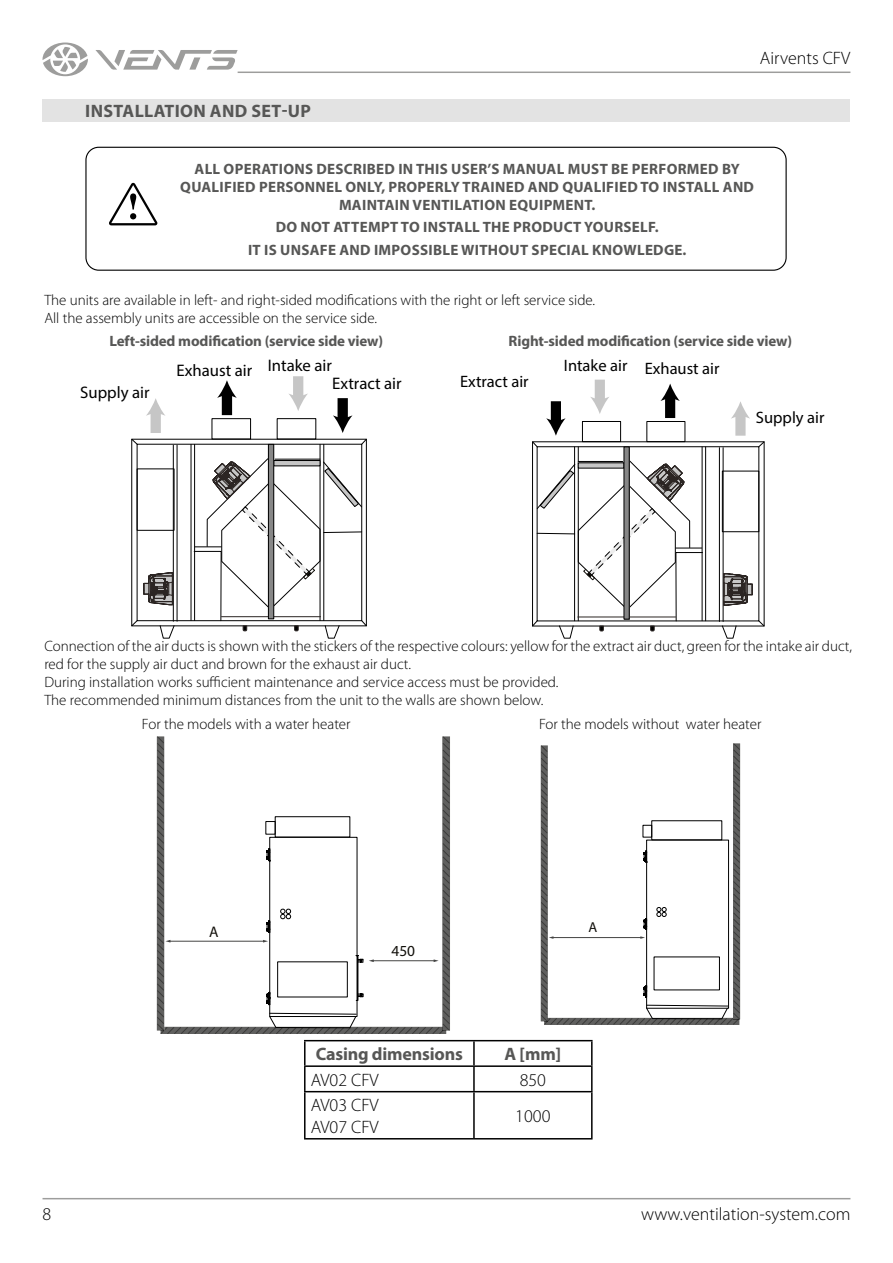
<style>
.page{position:relative;width:893px;height:1263px;background:#fff}
.page>*{position:absolute;margin:0;border:0;box-sizing:border-box;transform-origin:0 0}
.t1{font:300 18px/21.6px "Myriad Pro";color:#000}
.t2{font:700 18px "Myriad Pro";letter-spacing:.02em;color:#575756}
.t3{font:700 18px "Myriad Pro";letter-spacing:-.01em;color:#575756}
.t4{font:16.8px "Myriad Pro";color:#000}
.t5{font:16.5px "Myriad Pro";color:#000}
.t6{font:15.45px "Myriad Pro";color:#12100b}
.t7{font:300 15px/18px "Myriad Pro";color:#000}
.t8{font:700 15px/18px "Myriad Pro";letter-spacing:.02em;color:#575756;text-align:center}
.t9{font:700 15px "Myriad Pro";letter-spacing:-.01em;color:#575756}
.t10{font:14.4px "Myriad Pro";color:#12100b}
</style>
<div class="page">
<hr style="left:43px;top:1198px;width:807px;height:1px;background:#9d9d9c">
<hr style="left:238px;top:72px;width:612px;height:1px;background:#9d9d9c">
<svg style="left:95px;top:50px;width:143px;height:20px"></svg>
<svg style="left:43px;top:43px;width:45px;height:33px"></svg>
<div style="left:43px;top:100px;width:807px;height:22px;background:#e3e3e3"></div>
<div style="left:293px;top:376px;width:10px;height:23px;background:#c6c6c6"></div>
<div style="left:151px;top:411px;width:10px;height:22px;background:#c6c6c6"></div>
<svg style="left:146px;top:398px;width:19px;height:18px"></svg>
<svg style="left:131px;top:438px;width:7px;height:7px"></svg>
<hr style="left:191px;top:444px;width:1px;height:176px;background:#000">
<hr style="left:177px;top:445px;width:1px;height:176px;background:#000">
<hr style="left:173px;top:445px;width:1px;height:176px;background:#000">
<div style="left:137px;top:468px;width:37px;height:63px;border:1px solid #000"></div>
<svg style="left:131px;top:534px;width:49px;height:105px"></svg>
<svg style="left:193px;top:380px;width:174px;height:259px"></svg>
<div style="left:595px;top:380px;width:10px;height:22px;background:#c6c6c6"></div>
<svg style="left:590px;top:397px;width:19px;height:17px"></svg>
<div style="left:735px;top:413px;width:11px;height:23px;background:#c6c6c6"></div>
<svg style="left:731px;top:401px;width:19px;height:18px"></svg>
<div style="left:551px;top:401px;width:10px;height:22px;background:#000"></div>
<svg style="left:546px;top:418px;width:20px;height:18px"></svg>
<div style="left:665px;top:396px;width:10px;height:22px;background:#000"></div>
<svg style="left:660px;top:384px;width:20px;height:17px"></svg>
<div style="left:582px;top:421px;width:39px;height:21px;border:1px solid #000"></div>
<div style="left:646px;top:421px;width:39px;height:21px;border:1px solid #000"></div>
<svg style="left:532px;top:441px;width:6px;height:7px"></svg>
<svg style="left:758px;top:441px;width:7px;height:7px"></svg>
<hr style="left:574px;top:447px;width:1px;height:174px;background:#000">
<hr style="left:578px;top:447px;width:1px;height:174px;background:#000">
<hr style="left:702px;top:447px;width:1px;height:174px;background:#000">
<hr style="left:705px;top:447px;width:1px;height:174px;background:#000">
<hr style="left:719px;top:448px;width:1px;height:173px;background:#000">
<hr style="left:723px;top:448px;width:1px;height:173px;background:#000">
<div style="left:722px;top:471px;width:37px;height:61px;border:1px solid #000"></div>
<svg style="left:716px;top:548px;width:49px;height:91px"></svg>
<div style="left:624px;top:447px;width:5px;height:172px;background:#878787"></div>
<div style="left:624px;top:446px;width:6px;height:173px;border:1px solid #000"></div>
<svg style="left:532px;top:460px;width:171px;height:179px"></svg>
<svg style="left:157px;top:736px;width:293px;height:298px"></svg>
<svg style="left:544px;top:1024px;width:195px;height:1px"></svg>
<svg style="left:541px;top:743px;width:199px;height:281px"></svg>
<hr style="left:304px;top:1040px;width:170px;height:1px;background:#000">
<hr style="left:304px;top:1041px;width:2px;height:24px;background:#000">
<hr style="left:474px;top:1040px;width:119px;height:1px;background:#000">
<hr style="left:473px;top:1041px;width:2px;height:24px;background:#000">
<hr style="left:591px;top:1041px;width:2px;height:24px;background:#000">
<hr style="left:304px;top:1065px;width:170px;height:2px;background:#000">
<hr style="left:304px;top:1067px;width:2px;height:24px;background:#000">
<hr style="left:474px;top:1065px;width:119px;height:2px;background:#000">
<hr style="left:473px;top:1067px;width:2px;height:24px;background:#000">
<hr style="left:591px;top:1067px;width:2px;height:24px;background:#000">
<hr style="left:304px;top:1091px;width:170px;height:1px;background:#000">
<hr style="left:304px;top:1092px;width:2px;height:46px;background:#000">
<hr style="left:474px;top:1091px;width:119px;height:1px;background:#000">
<hr style="left:473px;top:1092px;width:2px;height:46px;background:#000">
<hr style="left:591px;top:1092px;width:2px;height:46px;background:#000">
<hr style="left:304px;top:1138px;width:170px;height:1px;background:#000">
<hr style="left:474px;top:1138px;width:119px;height:1px;background:#000">
<div style="left:85px;top:147px;width:702px;height:124px;border:1px solid #000;border-radius:13px"></div>
<svg style="left:109px;top:183px;width:48px;height:42px"></svg>
<p class="t2" style="left:85px;top:99px;width:227px">INSTALLATION AND SET-UP</p>
<p class="t1" style="left:760px;top:48px;width:92px">Airvents CFV</p>
<p class="t8" style="left:180px;top:160px;width:575px">ALL OPERATIONS DESCRIBED IN THIS USER’S MANUAL MUST BE PERFORMED BY<br>QUALIFIED PERSONNEL ONLY, PROPERLY TRAINED AND QUALIFIED TO INSTALL AND<br>MAINTAIN VENTILATION EQUIPMENT.</p>
<p class="t8" style="left:248px;top:216px;width:440px;line-height:22.2px">DO NOT ATTEMPT TO INSTALL THE PRODUCT YOURSELF.<br>IT IS UNSAFE AND IMPOSSIBLE WITHOUT SPECIAL KNOWLEDGE.</p>
<p class="t7" style="left:44px;top:291px;width:552px">The units are available in left- and right-sided modifications with the right or left service side.<br>All the assembly units are accessible on the service side.</p>
<p class="t9" style="left:109px;top:331px;width:275px">Left-sided modification (service side view)</p>
<p class="t9" style="left:508px;top:331px;width:285px">Right-sided modification (service side view)</p>
<p class="t4" style="left:80px;top:382px;width:71px">Supply air</p>
<p class="t5" style="left:564px;top:355px;width:65px">Intake air</p>
<p class="t4" style="left:176px;top:360px;width:157px">Exhaust air Intake air</p>
<p class="t5" style="left:645px;top:359px;width:76px">Exhaust air</p>
<p class="t5" style="left:460px;top:371px;width:70px">Extract air</p>
<p class="t4" style="left:332px;top:373px;width:71px">Extract air</p>
<p class="t5" style="left:756px;top:407px;width:70px">Supply air</p>
<p class="t7" style="left:44px;top:637px;width:809px">Connection of the air ducts is shown with the stickers of the respective colours: yellow for the extract air duct, green for the intake air duct, red for the supply air duct and brown for the exhaust air duct.<br>During installation works sufficient maintenance and service access must be provided.<br>The recommended minimum distances from the unit to the walls are shown below.</p>
<p class="t7" style="left:142px;top:715px;width:210px">For the models with a water heater</p>
<p class="t7" style="left:539px;top:715px;width:224px">For the models without water heater</p>
<p class="t1" style="left:43px;top:1203px;width:10px">8</p>
<p class="t6" style="left:209px;top:923px;width:11px">A</p>
<p class="t6" style="left:391px;top:941px;width:25px">450</p>
<p class="t10" style="left:589px;top:918px;width:10px">A</p>
<p class="t3" style="left:316px;top:1042px;width:149px">Casing dimensions</p>
<p class="t3" style="left:504px;top:1042px;width:58px">A [mm]</p>
<p class="t1" style="left:311px;top:1069px;width:70px">AV02 CFV</p>
<p class="t1" style="left:520px;top:1069px;width:28px">850</p>
<p class="t1" style="left:311px;top:1095px;width:70px">AV03 CFV<br>AV07 CFV</p>
<p class="t1" style="left:515px;top:1105px;width:37px">1000</p>
<p class="t1" style="left:641px;top:1204px;width:211px">www.ventilation-system.com</p>
</div>
